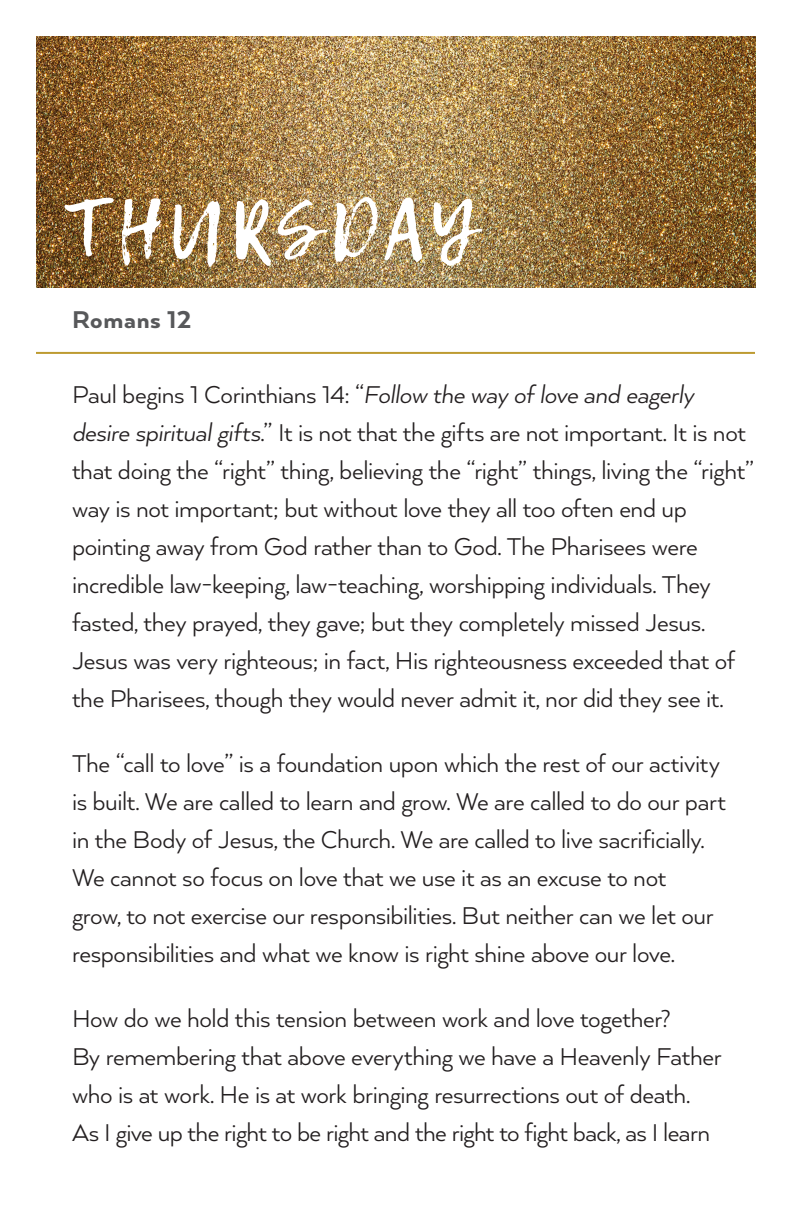
<style>
.page{position:relative;width:792px;height:1224px;background:#fff}
.page>*{position:absolute;margin:0;border:0;box-sizing:border-box;transform-origin:0 0}
.Big_weekday_title{font:80px "Lemon Tuesday";letter-spacing:.06em;color:#fff}
.Body{font:28px/38px "Arquitecta";letter-spacing:-.015em;color:#231f20}
.Weekly_verses{font:800 28px "Arquitecta";letter-spacing:.025em;color:#57585a}
.s1{font-style:italic}
</style>
<div class="page">
<img style="left:36px;top:36px;width:720px;height:252px">
<hr style="left:36px;top:352px;width:719px;height:2px;background:#bd9b31">
<p class="Big_weekday_title" style="left:66px;top:182px;width:412px">THURSDAY</p>
<p class="Weekly_verses" style="left:72px;top:302px;width:121px">Romans 12</p>
<p class="Body" style="left:72px;top:374px;width:684px">Paul begins 1 Corinthians 14: “<span class="s1">Follow the way of love and eagerly desire spiritual gifts</span>.” It is not that the gifts are not important. It is not that doing the “right” thing, believing the “right” things, living the “right” way is not important; but without love they all too often end up pointing away from God rather than to God. The Pharisees were incredible law-keeping, law-teaching, worshipping individuals. They fasted, they prayed, they gave; but they completely missed Jesus.<br>Jesus was very righteous; in fact, His righteousness exceeded that of the Pharisees, though they would never admit it, nor did they see it.</p>
<p class="Body" style="left:72px;top:743px;width:656px">The “call to love” is a foundation upon which the rest of our activity is built. We are called to learn and grow. We are called to do our part in the Body of Jesus, the Church. We are called to live sacrificially.<br>We cannot so focus on love that we use it as an excuse to not<br>grow, to not exercise our responsibilities. But neither can we let our responsibilities and what we know is right shine above our love.</p>
<p class="Body" style="left:72px;top:998px;width:651px">How do we hold this tension between work and love together?<br>By remembering that above everything we have a Heavenly Father who is at work. He is at work bringing resurrections out of death.<br>As I give up the right to be right and the right to fight back, as I learn</p>
</div>
